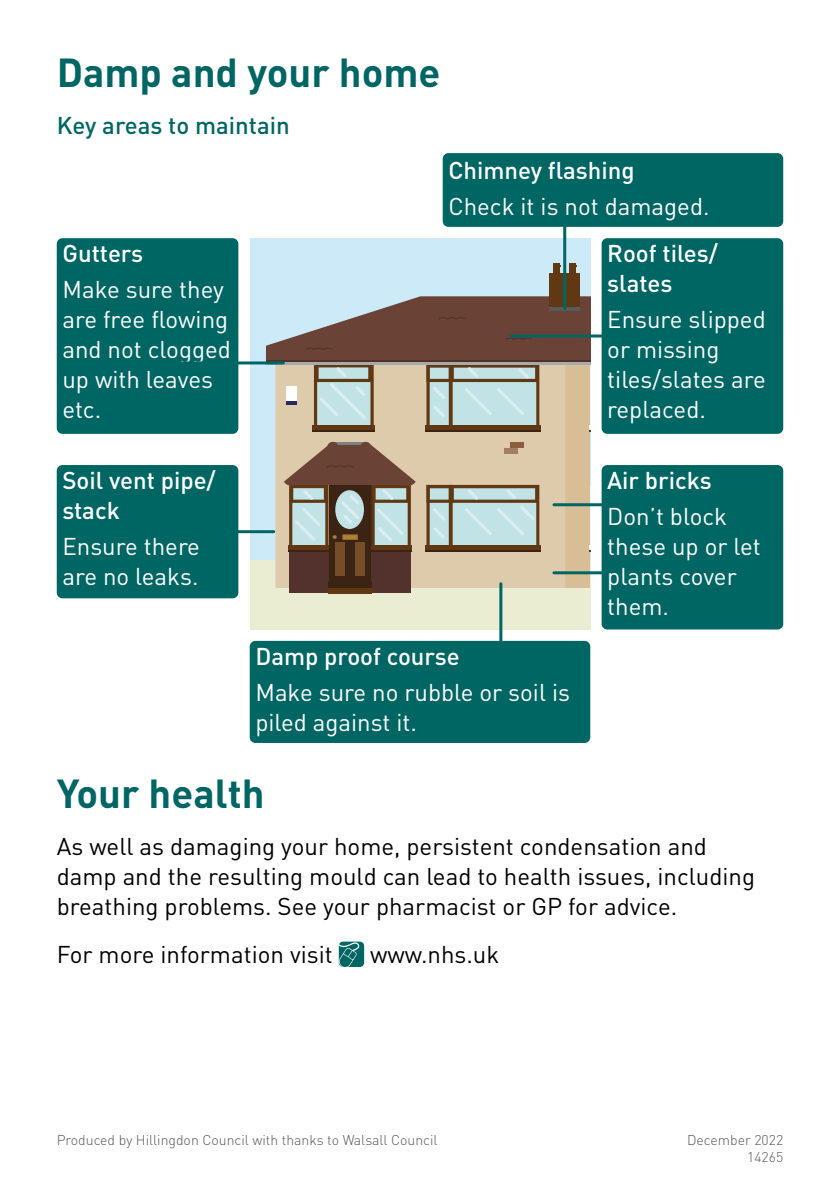
<style>
.page{position:relative;width:840px;height:1191px;background:#fff}
.page>*{position:absolute;margin:0;border:0;box-sizing:border-box;transform-origin:0 0}
.t1{font:700 40px "DINOT";color:#006664}
.t2{font:24px/30px "DINOT";color:#fff}
.t3{font:24px/30px "DINOT";color:#000}
.t4{font:500 24px/30px "DINOT";color:#fff}
.t5{font:500 24px "DINOT";color:#006664}
.t6{font:300 14px/17.6px "DINOT";color:#575756;text-align:right}
</style>
<div class="page">
<div style="left:57px;top:238px;width:181px;height:196px;background:#006664;border-radius:6px"></div>
<div style="left:338px;top:941px;width:26px;height:26px;background:#006664;border-radius:4px"></div>
<svg style="left:338px;top:941px;width:21px;height:26px"></svg>
<div style="left:249px;top:238px;width:341px;height:321px;background:#cdeaf8"></div>
<div style="left:249px;top:559px;width:341px;height:70px;background:#ebedd3"></div>
<div style="left:564px;top:360px;width:26px;height:228px;background:#d7be97"></div>
<div style="left:275px;top:432px;width:290px;height:156px;background:#decbab"></div>
<div style="left:328px;top:483px;width:43px;height:98px;background:#3c2415"></div>
<div style="left:355px;top:542px;width:9px;height:34px;background:#754d29"></div>
<div style="left:335px;top:542px;width:9px;height:34px;background:#754d29"></div>
<div style="left:425px;top:545px;width:115px;height:5px;background:#603914"></div>
<hr style="left:425px;top:550px;width:115px;height:2px;background:#3c2415">
<div style="left:371px;top:550px;width:40px;height:42px;background:#53312d"></div>
<div style="left:288px;top:550px;width:40px;height:42px;background:#53312d"></div>
<div style="left:328px;top:587px;width:43px;height:7px;background:#603914"></div>
<div style="left:328px;top:581px;width:43px;height:6px;background:#3c2415"></div>
<div style="left:371px;top:545px;width:41px;height:5px;background:#603914"></div>
<hr style="left:371px;top:550px;width:41px;height:2px;background:#3c2415">
<div style="left:287px;top:545px;width:41px;height:5px;background:#603914"></div>
<hr style="left:287px;top:550px;width:41px;height:2px;background:#3c2415">
<svg style="left:426px;top:485px;width:113px;height:60px;background:#b1c3be"></svg>
<svg style="left:266px;top:296px;width:324px;height:136px"></svg>
<div style="left:509px;top:442px;width:14px;height:5px;background:#8b5f3d"></div>
<div style="left:504px;top:447px;width:13px;height:6px;background:#a27e63"></div>
<svg style="left:284px;top:442px;width:131px;height:107px"></svg>
<div style="left:549px;top:274px;width:30px;height:33px;background:#603914"></div>
<hr style="left:549px;top:307px;width:30px;height:4px;background:#595a5c">
<div style="left:553px;top:264px;width:7px;height:10px;background:#603914"></div>
<div style="left:569px;top:264px;width:7px;height:10px;background:#603914"></div>
<hr style="left:510px;top:334px;width:165px;height:3px;background:#006664">
<div style="left:601px;top:238px;width:181px;height:196px;background:#006664;border-radius:6px"></div>
<hr style="left:553px;top:503px;width:165px;height:3px;background:#006664">
<hr style="left:553px;top:571px;width:165px;height:3px;background:#006664">
<hr style="left:499px;top:584px;width:3px;height:129px;background:#006664">
<div style="left:249px;top:641px;width:341px;height:102px;background:#006664;border-radius:6px"></div>
<hr style="left:109px;top:530px;width:164px;height:3px;background:#006664">
<div style="left:57px;top:465px;width:181px;height:133px;background:#006664;border-radius:6px"></div>
<hr style="left:119px;top:361px;width:164px;height:3px;background:#006664">
<hr style="left:563px;top:179px;width:3px;height:129px;background:#006664">
<div style="left:442px;top:153px;width:340px;height:74px;background:#006664;border-radius:6px"></div>
<div style="left:601px;top:465px;width:181px;height:164px;background:#006664;border-radius:6px"></div>
<h1 class="t1" style="left:57px;top:46px;width:385px">Damp and your home</h1>
<p class="t5" style="left:57px;top:109px;width:234px">Key areas to maintain</p>
<p class="t4" style="left:62px;top:237px;width:82px">Gutters</p>
<p class="t2" style="left:62px;top:273px;width:170px">Make sure they are free flowing and not clogged up with leaves etc.</p>
<p class="t4" style="left:448px;top:154px;width:188px">Chimney flashing</p>
<p class="t2" style="left:448px;top:190px;width:262px">Check it is not damaged.</p>
<p class="t4" style="left:607px;top:237px;width:112px">Roof tiles/ slates</p>
<p class="t2" style="left:607px;top:303px;width:160px">Ensure slipped or missing tiles/slates are replaced.</p>
<p class="t4" style="left:62px;top:464px;width:155px">Soil vent pipe/ stack</p>
<p class="t2" style="left:62px;top:530px;width:139px">Ensure there are no leaks.</p>
<p class="t4" style="left:607px;top:464px;width:106px">Air bricks</p>
<p class="t2" style="left:607px;top:500px;width:155px">Don’t block these up or let plants cover them.</p>
<p class="t4" style="left:255px;top:640px;width:206px">Damp proof course</p>
<p class="t2" style="left:255px;top:676px;width:316px">Make sure no rubble or soil is piled against it.</p>
<h1 class="t1" style="left:57px;top:766px;width:209px">Your health</h1>
<p class="t3" style="left:57px;top:830px;width:699px">As well as damaging your home, persistent condensation and damp and the resulting mould can lead to health issues, including breathing problems. See your pharmacist or GP for advice.</p>
<p class="t3" style="left:57px;top:938px;width:277px">For more information visit</p>
<p class="t3" style="left:370px;top:938px;width:131px">www.nhs.uk</p>
<p class="t6" style="left:57px;top:1130px;width:382px">Produced by Hillingdon Council with thanks to Walsall Council</p>
<p class="t6" style="left:686px;top:1130px;width:98px">December 2022<br>14265</p>
</div>
